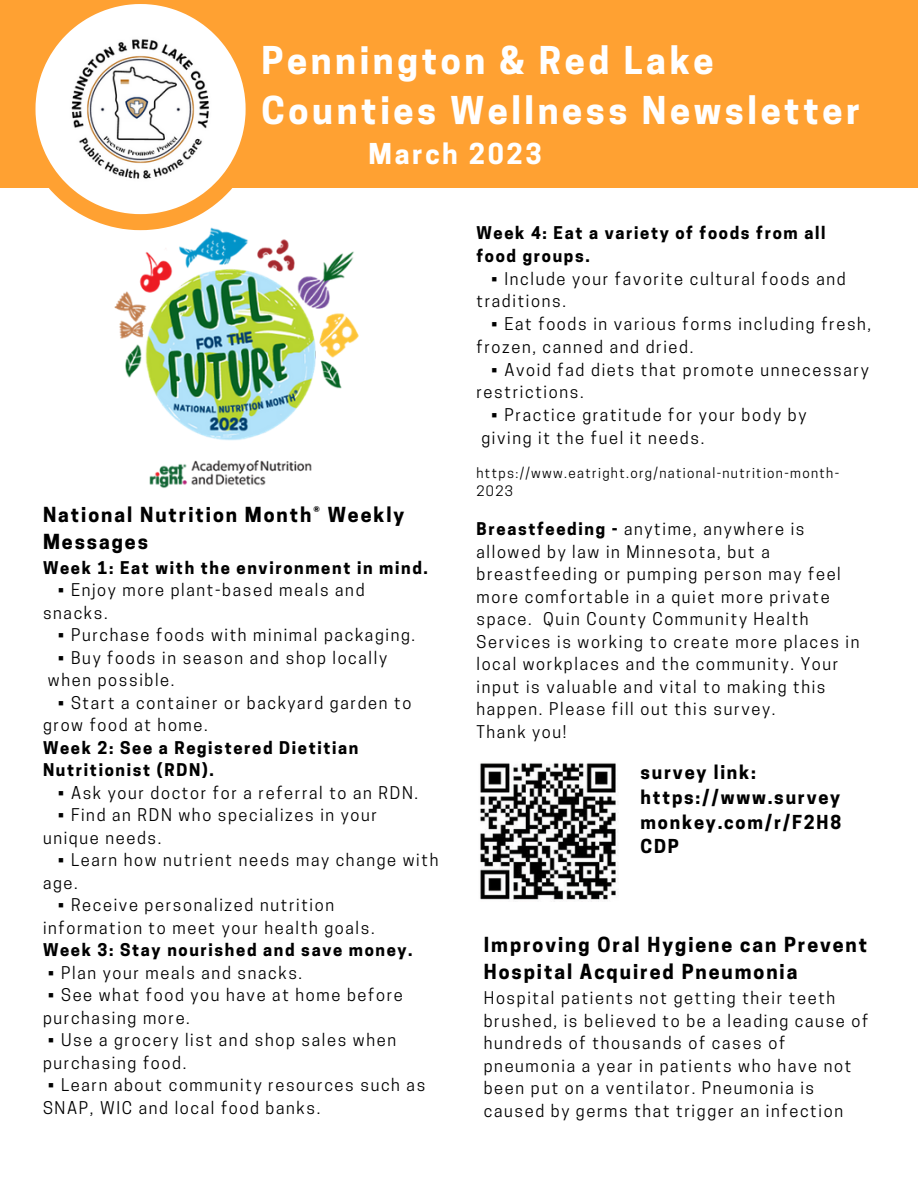
<style>
.page{position:relative;width:918px;height:1188px;background:#fff}
.page>*{position:absolute;margin:0;border:0;box-sizing:border-box;transform-origin:0 0}
.t1{font:700 36px/49.5px "Cooper Hewitt";letter-spacing:.1em;color:#fff}
.t2{font:700 27px "Cooper Hewitt";letter-spacing:.1em;color:#fff}
.t3{font:700 19.5px/27px "Cooper Hewitt";letter-spacing:.1em;color:#000}
.t4{font:700 18.15px/24.8px "Cooper Hewitt";letter-spacing:.1em;color:#000}
.t5{font:16.5px/22.5px "Cooper Hewitt";letter-spacing:.1em;color:#000}
.t6{font:700 16.5px/22.5px "Cooper Hewitt";letter-spacing:.1em;color:#000}
.t7{font:13.5px/18.5px "Cooper Hewitt";letter-spacing:.1em;color:#000}
.s1{font-weight:700}
</style>
<div class="page">
<div style="left:0;top:0;width:918px;height:188px;background:#ffa132"></div>
<svg style="left:35px;top:100px;width:166px;height:126px;fill:#ffa132"></svg>
<img style="left:36px;top:4px;width:210px;height:210px">
<img style="left:109px;top:226px;width:250px;height:262px">
<img style="left:480px;top:763px;width:137px;height:137px">
<h1 class="t1" style="left:262px;top:41px;width:600px">Pennington &amp; Red Lake<br>Counties Wellness Newsletter</h1>
<h2 class="t2" style="left:369px;top:144px;width:175px">March 2023</h2>
<p class="t3" style="left:43px;top:504px;width:363px">National Nutrition Month® Weekly<br>Messages</p>
<p class="t6" style="left:43px;top:558px;width:386px">Week 1: Eat with the environment in mind.</p>
<p class="t5" style="left:43px;top:581px;width:323px;text-indent:15px">• Enjoy more plant-based meals and snacks.</p>
<p class="t5" style="left:58px;top:626px;width:359px">• Purchase foods with minimal packaging.</p>
<p class="t5" style="left:48px;top:648px;width:341px;text-indent:10px">• Buy foods in season and shop locally when possible.</p>
<p class="t5" style="left:43px;top:693px;width:370px;text-indent:15px">• Start a container or backyard garden to grow food at home.</p>
<p class="t6" style="left:43px;top:738px;width:317px">Week 2: See a Registered Dietitian<br>Nutritionist (RDN).</p>
<p class="t5" style="left:58px;top:783px;width:362px">• Ask your doctor for a referral to an RDN.</p>
<p class="t5" style="left:43px;top:806px;width:335px;text-indent:15px">• Find an RDN who specializes in your unique needs.</p>
<p class="t5" style="left:43px;top:851px;width:397px;text-indent:15px">• Learn how nutrient needs may change with age.</p>
<p class="t5" style="left:43px;top:896px;width:333px;text-indent:15px">• Receive personalized nutrition information to meet your health goals.</p>
<p class="t6" style="left:43px;top:941px;width:371px">Week 3: Stay nourished and save money.</p>
<p class="t5" style="left:48px;top:963px;width:256px">• Plan your meals and snacks.</p>
<p class="t5" style="left:43px;top:986px;width:361px">• See what food you have at home before purchasing more.</p>
<p class="t5" style="left:43px;top:1031px;width:355px">• Use a grocery list and shop sales when purchasing food.</p>
<p class="t5" style="left:43px;top:1076px;width:384px">• Learn about community resources such as<br>SNAP, WIC and local food banks.</p>
<p class="t6" style="left:476px;top:224px;width:350px">Week 4: Eat a variety of foods from all food groups.</p>
<p class="t5" style="left:476px;top:269px;width:371px;text-indent:15px">• Include your favorite cultural foods and traditions.</p>
<p class="t5" style="left:476px;top:315px;width:396px;text-indent:15px">• Eat foods in various forms including fresh, frozen, canned and dried.</p>
<p class="t5" style="left:476px;top:360px;width:394px;text-indent:15px">• Avoid fad diets that promote unnecessary restrictions.</p>
<p class="t5" style="left:481px;top:406px;width:326px;text-indent:10px">• Practice gratitude for your body by giving it the fuel it needs.</p>
<p class="t7" style="left:476px;top:465px;width:364px">https://www.eatright.org/national-nutrition-month-<br>2023</p>
<p class="t5" style="left:476px;top:520px;width:385px"><span class="s1">Breastfeeding -</span> anytime, anywhere is allowed by law in Minnesota, but a breastfeeding or pumping person may feel more comfortable in a quiet more private space. Quin County Community Health Services is working to create more places in local workplaces and the community. Your input is valuable and vital to making this happen. Please fill out this survey.<br>Thank you!</p>
<p class="t4" style="left:641px;top:762px;width:202px">survey link: https://www.survey monkey.com/r/F2H8<br>CDP</p>
<p class="t3" style="left:484px;top:934px;width:385px">Improving Oral Hygiene can Prevent<br>Hospital Acquired Pneumonia</p>
<p class="t5" style="left:484px;top:989px;width:386px">Hospital patients not getting their teeth brushed, is believed to be a leading cause of hundreds of thousands of cases of pneumonia a year in patients who have not been put on a ventilator. Pneumonia is caused by germs that trigger an infection</p>
</div>
